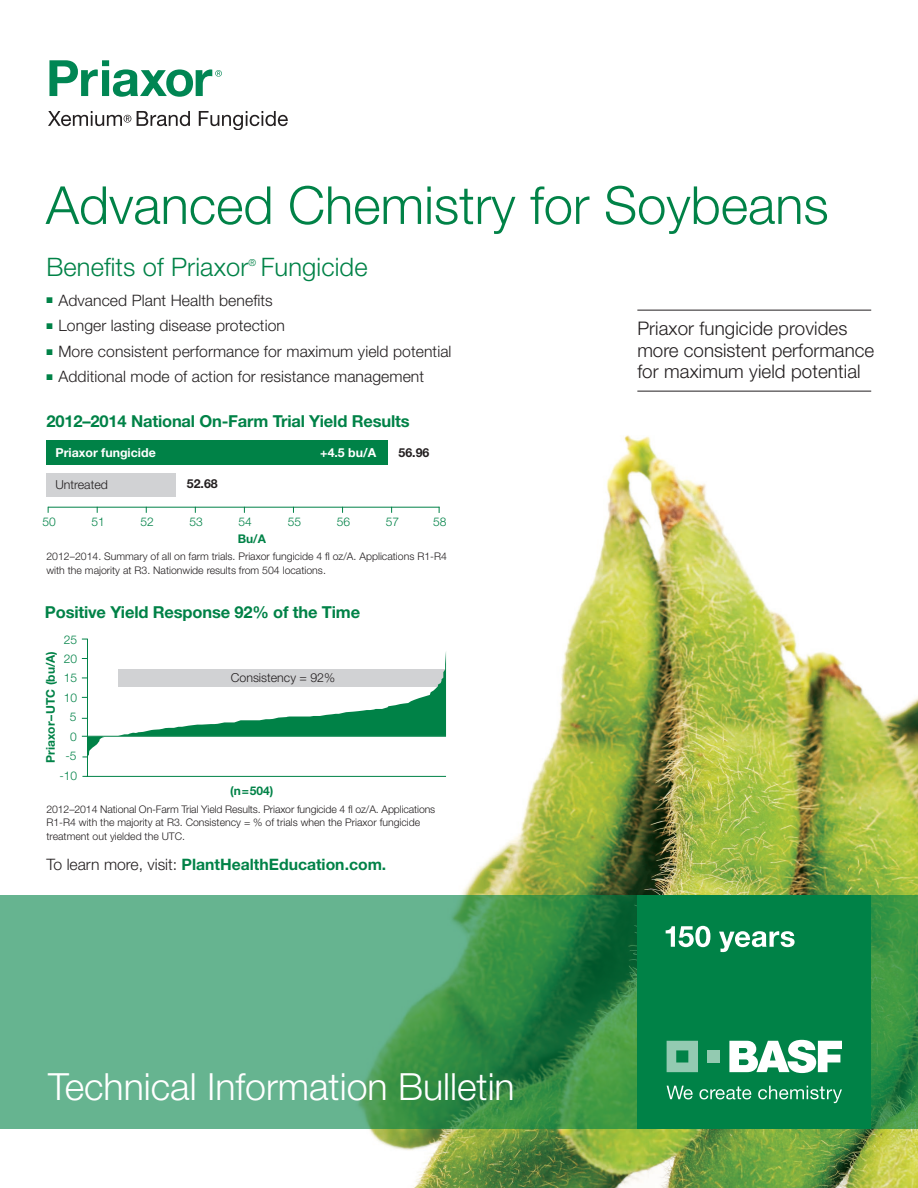
<style>
.page{position:relative;width:918px;height:1188px;background:#fff}
.page>*{position:absolute;margin:0;border:0;box-sizing:border-box;transform-origin:0 0}
.t1{font:300 52.5px "Helvetica Neue";color:#008247}
.t2{font:300 37.5px "Helvetica Neue";color:#fff}
.t3{font:300 25.5px "Helvetica Neue";letter-spacing:.005em;color:#008247}
.t4{font:300 18.75px/21.8px "Helvetica Neue";letter-spacing:.005em;color:#231f20}
.t5{font:700 16.5px "Helvetica Neue";letter-spacing:-.01em;color:#008247}
.t6{font:300 15.75px "Helvetica Neue";letter-spacing:.005em;color:#231f20}
.t7{font:700 15.75px "Helvetica Neue";color:#008247}
.t8{font:700 12.3px "Helvetica Neue";color:#fff}
.t9{font:300 12.3px "Helvetica Neue";color:#231f20}
.t10{font:700 12.3px "Helvetica Neue";color:#231f20}
.t11{font:300 12px "Helvetica Neue";color:#008247}
.t12{font:700 12px "Helvetica Neue";color:#008247}
.t13{font:300 10.5px/13.5px "Helvetica Neue";color:#231f20}
.t14{font:300 9.6px "Helvetica Neue";color:#008247}
.s1{color:#008247}
.s2{font-weight:300;color:#231f20}
</style>
<div class="page">
<img style="left:165px;top:435px;width:753px;height:753px">
<svg style="left:48px;top:111px;width:83px;height:15px"></svg>
<svg style="left:137px;top:111px;width:53px;height:15px"></svg>
<svg style="left:199px;top:111px;width:89px;height:19px"></svg>
<svg style="left:49px;top:60px;width:173px;height:37px"></svg>
<hr style="left:637px;top:310px;width:234px;height:1px;background:#231f20">
<hr style="left:637px;top:391px;width:234px;height:1px;background:#231f20">
<hr style="left:87px;top:639px;width:1px;height:138px;background:#008247">
<hr style="left:87px;top:776px;width:359px;height:1px;background:#008247">
<svg style="left:0;top:895px;width:918px;height:233px;background:#52a371"></svg>
<div style="left:637px;top:895px;width:234px;height:233px;background:#008247"></div>
<svg style="left:667px;top:1041px;width:31px;height:31px"></svg>
<div style="left:708px;top:1050px;width:12px;height:13px;background:#93cab1"></div>
<svg style="left:729px;top:1040px;width:113px;height:33px"></svg>
<svg style="left:667px;top:1086px;width:26px;height:13px"></svg>
<svg style="left:699px;top:1086px;width:52px;height:13px"></svg>
<svg style="left:758px;top:1086px;width:84px;height:17px"></svg>
<svg style="left:666px;top:926px;width:129px;height:26px"></svg>
<svg style="left:82px;top:737px;width:22px;height:21px"></svg>
<div style="left:46px;top:440px;width:342px;height:25px;background:#008247"></div>
<div style="left:46px;top:473px;width:130px;height:24px;background:#d1d2d4"></div>
<hr style="left:48px;top:507px;width:392px;height:1px;background:#008247">
<svg style="left:118px;top:651px;width:328px;height:85px"></svg>
<hr style="left:82px;top:736px;width:364px;height:1px;background:#008247">
<h1 class="t1" style="left:46px;top:173px;width:784px">Advanced Chemistry for Soybeans</h1>
<h3 class="t3" style="left:46px;top:251px;width:203px">Benefits of Priaxor</h3>
<p class="t14" style="left:249px;top:257px;width:9px">®</p>
<h3 class="t3" style="left:261px;top:251px;width:108px">Fungicide</h3>
<h3 class="t6" style="left:46px;top:290px;width:228px"><span class="s1">■</span> Advanced Plant Health benefits</h3>
<h3 class="t6" style="left:46px;top:316px;width:240px"><span class="s1">■</span> Longer lasting disease protection</h3>
<h3 class="t6" style="left:46px;top:342px;width:407px"><span class="s1">■</span> More consistent performance for maximum yield potential</h3>
<h3 class="t6" style="left:46px;top:367px;width:379px"><span class="s1">■</span> Additional mode of action for resistance management</h3>
<h3 class="t5" style="left:46px;top:410px;width:365px">2012–2014 National On-Farm Trial Yield Results</h3>
<p class="t10" style="left:399px;top:445px;width:32px">56.96</p>
<p class="t10" style="left:187px;top:476px;width:32px">52.68</p>
<p class="t11" style="left:42px;top:514px;width:15px">50</p>
<p class="t11" style="left:91px;top:514px;width:15px">51</p>
<p class="t11" style="left:140px;top:514px;width:15px">52</p>
<p class="t11" style="left:190px;top:514px;width:15px">53</p>
<p class="t11" style="left:239px;top:514px;width:15px">54</p>
<p class="t11" style="left:288px;top:514px;width:15px">55</p>
<p class="t11" style="left:337px;top:514px;width:15px">56</p>
<p class="t11" style="left:386px;top:514px;width:15px">57</p>
<p class="t11" style="left:433px;top:514px;width:15px">58</p>
<p class="t13" style="left:46px;top:550px;width:402px">2012–2014. Summary of all on farm trials. Priaxor fungicide 4 fl oz/A. Applications R1-R4 with the majority at R3. Nationwide results from 504 locations.</p>
<p class="t8" style="left:320px;top:445px;width:58px">+4.5 bu/A</p>
<p class="t8" style="left:55px;top:445px;width:102px">Priaxor fungicide</p>
<p class="t9" style="left:55px;top:477px;width:54px">Untreated</p>
<p class="t12" style="left:238px;top:531px;width:30px">Bu/A</p>
<h3 class="t5" style="left:45px;top:602px;width:317px">Positive Yield Response 92% of the Time</h3>
<p class="t11" style="left:64px;top:632px;width:15px">25</p>
<p class="t11" style="left:64px;top:671px;width:15px">15</p>
<p class="t12" style="left:43px;top:763px;width:113px;rotate:-90deg">Priaxor–UTC (bu/A)</p>
<p class="t11" style="left:64px;top:651px;width:15px">20</p>
<p class="t11" style="left:64px;top:690px;width:15px">10</p>
<p class="t11" style="left:70px;top:729px;width:8px">0</p>
<p class="t11" style="left:70px;top:710px;width:8px">5</p>
<p class="t11" style="left:65px;top:749px;width:13px">-5</p>
<p class="t11" style="left:59px;top:768px;width:19px">-10</p>
<p class="t9" style="left:231px;top:670px;width:106px">Consistency = 92%</p>
<p class="t12" style="left:230px;top:783px;width:45px">(n=504)</p>
<p class="t13" style="left:46px;top:802px;width:390px">2012–2014 National On-Farm Trial Yield Results. Priaxor fungicide 4 fl oz/A. Applications<br>R1-R4 with the majority at R3. Consistency = % of trials when the Priaxor fungicide treatment out yielded the UTC.</p>
<h3 class="t7" style="left:47px;top:854px;width:341px"><span class="s2">To learn more, visit:</span> PlantHealthEducation.com.</h3>
<h2 class="t2" style="left:48px;top:1063px;width:468px">Technical Information Bulletin</h2>
<h3 class="t4" style="left:637px;top:317px;width:238px">Priaxor fungicide provides more consistent performance for maximum yield potential</h3>
</div>
